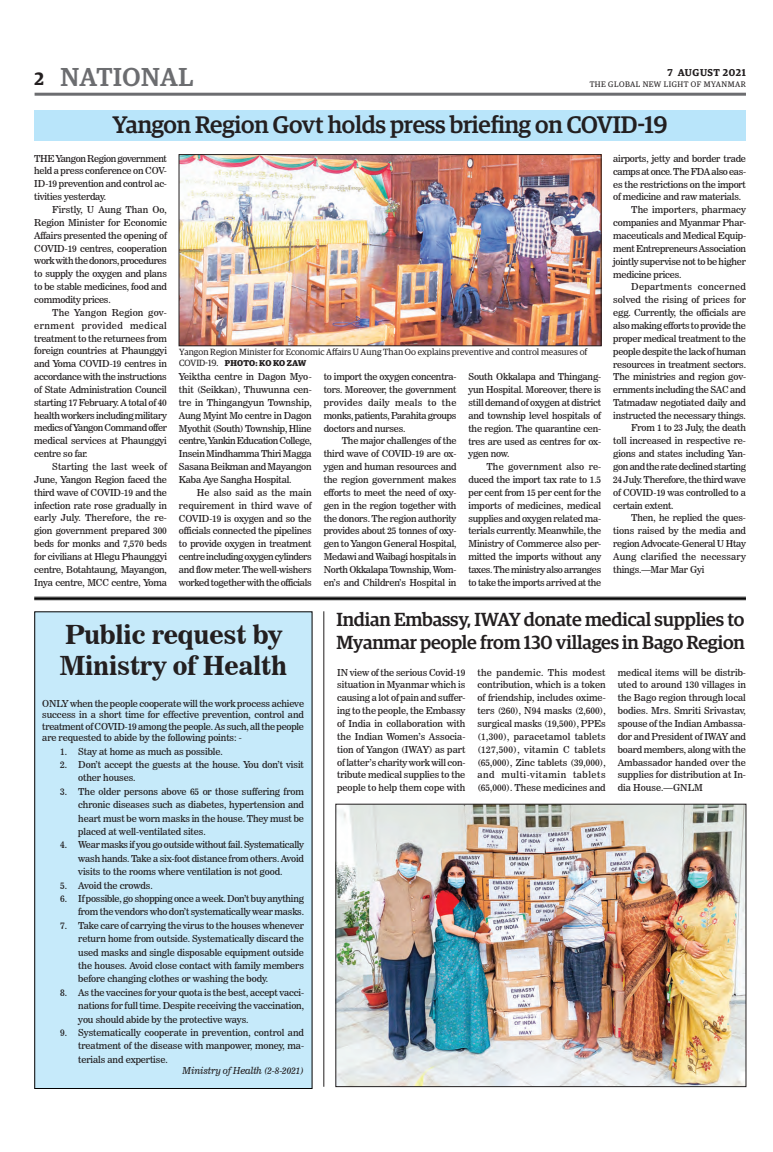
<style>
.page{position:relative;width:773px;height:1152px;background:#fff}
.page>*{position:absolute;margin:0;border:0;box-sizing:border-box;transform-origin:0 0}
._2_Clm_Head{font:26px/31.2px "News 706 BT Bold C";letter-spacing:-.01em;color:#231f20}
.t1{font:500 26px "Guardian Egyp";letter-spacing:.02em;color:#6c6d70}
.Brief_Head{font:500 24px "Guardian Egyp";letter-spacing:-.01em;color:#231f20}
.Brief_Head-2{font:500 19px/22.8px "Guardian Egyp";letter-spacing:-.01em;color:#231f20}
.t2{font:600 18px "Guardian Egyp";color:#231f20}
.t3{font:600 10px "Guardian Egyp";letter-spacing:.055em;color:#231f20}
._2nd_Body{font:9.5px/12.9px "News 706 BT Roman C";letter-spacing:-.02em;color:#231f20;text-align:justify}
.Normal_Para{font:9.5px/11.4px "News 706 BT Roman C";letter-spacing:-.01em;color:#231f20;text-align:justify}
._2nd_Body-2{font:9.5px "News 706 BT Italic C";letter-spacing:-.01em;color:#231f20}
.t4{font:9px "Guardian Egyp";color:#231f20}
.t5{font:700 8.5px "Guardian Egyp";letter-spacing:.02em;color:#231f20}
.t6{font:8px "Guardian Egyp";letter-spacing:.06em;color:#231f20}
.s1{font-weight:400;font-size:9px}
</style>
<div class="page">
<hr style="left:35px;top:93px;width:711px;height:3px;background:#6c6d70">
<div style="left:34px;top:110px;width:712px;height:31px;background:#b9e5fa"></div>
<div style="left:34px;top:611px;width:278px;height:478px;background:#c6eafa;border:1px solid #000"></div>
<hr style="left:34px;top:597px;width:712px;height:1px;background:#000">
<hr style="left:34px;top:598px;width:712px;height:1px;background:#000">
<hr style="left:34px;top:599px;width:712px;height:1px;background:#000">
<img style="left:338px;top:806px;width:406px;height:279px">
<div style="left:336px;top:804px;width:410px;height:283px;border:1px solid #231f20"></div>
<hr style="left:323px;top:611px;width:1px;height:476px;background:#231f20">
<img style="left:181px;top:156px;width:418px;height:188px">
<div style="left:179px;top:154px;width:422px;height:192px;border:1px solid #231f20"></div>
<h1 class="t1" style="left:61px;top:59px;width:134px">NATIONAL</h1>
<h3 class="t2" style="left:35px;top:65px;width:11px">2</h3>
<p class="t3" style="left:667px;top:65px;width:80px">7 AUGUST 2021</p>
<p class="t6" style="left:589px;top:79px;width:158px">THE GLOBAL NEW LIGHT OF MYANMAR</p>
<p class="Brief_Head" style="left:113px;top:107px;width:556px">Yangon Region Govt holds press briefing on COVID-19</p>
<p class="_2nd_Body" style="left:34px;top:152px;width:134px">THE Yangon Region government held a press conference on COV-ID-19 prevention and control ac&shy;tivities yesterday.</p>
<p class="_2nd_Body" style="left:34px;top:203px;width:134px;text-indent:18px">Firstly, U Aung Than Oo, Region Minister for Economic Affairs presented the opening of COVID-19 centres, cooperation work with the donors, procedures to supply the oxygen and plans to be stable medicines, food and commodity prices.</p>
<p class="_2nd_Body" style="left:34px;top:306px;width:134px;text-indent:18px">The Yangon Region gov&shy;ernment provided medical treatment to the returnees from foreign countries at Phaunggyi and Yoma COVID-19 centres in accordance with the instructions of State Administration Council starting 17 February. A total of 40 health workers including military medics of Yangon Command offer medical services at Phaunggyi centre so far.</p>
<p class="_2nd_Body" style="left:34px;top:460px;width:134px;text-indent:18px">Starting the last week of June, Yangon Region faced the third wave of COVID-19 and the infection rate rose gradually in early July. Therefore, the re&shy;gion government prepared 300 beds for monks and 7,570 beds for civilians at Hlegu Phaunggyi centre, Botahtaung, Mayangon, Inya centre, MCC centre, Yoma</p>
<p class="_2nd_Body" style="left:613px;top:152px;width:134px">airports, jetty and border trade camps at once. The FDA also eas&shy;es the restrictions on the import of medicine and raw materials.</p>
<p class="_2nd_Body" style="left:613px;top:203px;width:134px;text-indent:18px">The importers, pharmacy companies and Myanmar Phar&shy;maceuticals and Medical Equip&shy;ment Entrepreneurs Association jointly supervise not to be higher medicine prices.</p>
<p class="_2nd_Body" style="left:613px;top:281px;width:134px;text-indent:18px">Departments concerned solved the rising of prices for egg. Currently, the officials are also making efforts to provide the proper medical treatment to the people despite the lack of human resources in treatment sectors.<br>The ministries and region gov&shy;ernments including the SAC and Tatmadaw negotiated daily and instructed the necessary things.</p>
<p class="_2nd_Body" style="left:613px;top:422px;width:134px;text-indent:18px">From 1 to 23 July, the death toll increased in respective re&shy;gions and states including Yan&shy;gon and the rate declined starting 24 July. Therefore, the third wave of COVID-19 was controlled to a certain extent.</p>
<p class="_2nd_Body" style="left:613px;top:511px;width:134px;text-indent:18px">Then, he replied the ques&shy;tions raised by the media and region Advocate-General U Htay Aung clarified the necessary things.—Mar Mar Gyi</p>
<p class="Brief_Head-2" style="left:336px;top:607px;width:410px">Indian Embassy, IWAY donate medical supplies to<br>Myanmar people from 130 villages in Bago Region</p>
<p class="_2nd_Body" style="left:337px;top:666px;width:130px">IN view of the serious Covid-19 situation in Myanmar which is causing a lot of pain and suffer&shy;ing to the people, the Embassy of India in collaboration with the Indian Women’s Associa&shy;tion of Yangon (IWAY) as part of latter’s charity work will con&shy;tribute medical supplies to the people to help them cope with</p>
<p class="_2nd_Body" style="left:477px;top:666px;width:130px">the pandemic. This modest contribution, which is a token of friendship, includes oxime&shy;ters (260), N94 masks (2,600), surgical masks (19,500), PPEs (1,300), paracetamol tablets (127,500), vitamin C tablets (65,000), Zinc tablets (39,000), and multi-vitamin tablets (65,000). These medicines and</p>
<p class="_2nd_Body" style="left:617px;top:666px;width:130px">medical items will be distrib&shy;uted to around 130 villages in the Bago region through local bodies. Mrs. Smriti Srivastav, spouse of the Indian Ambassa&shy;dor and President of IWAY and board members, along with the Ambassador handed over the supplies for distribution at In&shy;dia House.—GNLM</p>
<p class="t4" style="left:179px;top:346px;width:410px">Yangon Region Minister for Economic Affairs U Aung Than Oo explains preventive and control measures of</p>
<p class="t5" style="left:179px;top:356px;width:129px"><span class="s1">COVID-19.</span> PHOTO: KO KO ZAW</p>
<p class="_2nd_Body" style="left:179px;top:370px;width:134px">Yeiktha centre in Dagon Myo&shy;thit (Seikkan), Thuwunna cen&shy;tre in Thingangyun Township, Aung Myint Mo centre in Dagon Myothit (South) Township, Hline centre, Yankin Education College, Insein Mindhamma Thiri Magga Sasana Beikman and Mayangon Kaba Aye Sangha Hospital.</p>
<p class="_2nd_Body" style="left:179px;top:486px;width:134px;text-indent:18px">He also said as the main requirement in third wave of COVID-19 is oxygen and so the officials connected the pipelines to provide oxygen in treatment centre including oxygen cylinders and flow meter. The well-wishers worked together with the officials</p>
<p class="_2nd_Body" style="left:324px;top:370px;width:134px">to import the oxygen concentra&shy;tors. Moreover, the government provides daily meals to the monks, patients, Parahita groups doctors and nurses.</p>
<p class="_2nd_Body" style="left:324px;top:435px;width:134px;text-indent:18px">The major challenges of the third wave of COVID-19 are ox&shy;ygen and human resources and the region government makes efforts to meet the need of oxy&shy;gen in the region together with the donors. The region authority provides about 25 tonnes of oxy&shy;gen to Yangon General Hospital, Medawi and Waibagi hospitals in North Okkalapa Township, Wom&shy;en’s and Children’s Hospital in</p>
<p class="_2nd_Body" style="left:468px;top:370px;width:134px">South Okkalapa and Thingang&shy;yun Hospital. Moreover, there is still demand of oxygen at district and township level hospitals of the region. The quarantine cen&shy;tres are used as centres for ox&shy;ygen now.</p>
<p class="_2nd_Body" style="left:468px;top:460px;width:134px;text-indent:18px">The government also re&shy;duced the import tax rate to 1.5 per cent from 15 per cent for the imports of medicines, medical supplies and oxygen related ma&shy;terials currently. Meanwhile, the Ministry of Commerce also per&shy;mitted the imports without any taxes. The ministry also arranges to take the imports arrived at the</p>
<p class="_2_Clm_Head" style="left:60px;top:619px;width:229px">Public request by<br>Ministry of Health</p>
<p class="Normal_Para" style="left:42px;top:698px;width:263px">ONLY when the people cooperate will the work process achieve success in a short time for effective prevention, control and treatment of COVID-19 among the people. As such, all the people are requested to abide by the following points: -</p>
<p class="_2nd_Body" style="left:60px;top:745px;width:164px">1. Stay at home as much as possible.</p>
<p class="_2nd_Body" style="left:78px;top:758px;width:227px;line-height:13.4px;text-indent:-18px">2. Don’t accept the guests at the house. You don’t visit other houses.</p>
<p class="_2nd_Body" style="left:78px;top:785px;width:227px;line-height:13.4px;text-indent:-18px">3. The older persons above 65 or those suffering from chronic diseases such as diabetes, hypertension and heart must be worn masks in the house. They must be placed at well-ventilated sites.</p>
<p class="_2nd_Body" style="left:78px;top:838px;width:227px;line-height:13.4px;text-indent:-18px">4. Wear masks if you go outside without fail. Systematically wash hands. Take a six-foot distance from others. Avoid visits to the rooms where ventilation is not good.</p>
<p class="_2nd_Body" style="left:60px;top:879px;width:94px">5. Avoid the crowds.</p>
<p class="_2nd_Body" style="left:60px;top:892px;width:245px;line-height:13.4px;text-align:right">6. If possible, go shopping once a week. Don’t buy anything from the vendors who don’t systematically wear masks.</p>
<p class="_2nd_Body" style="left:78px;top:919px;width:227px;line-height:13.4px;text-indent:-18px">7. Take care of carrying the virus to the houses whenever return home from outside. Systematically discard the used masks and single disposable equipment outside the houses. Avoid close contact with family members before changing clothes or washing the body.</p>
<p class="_2nd_Body" style="left:78px;top:986px;width:227px;line-height:13.4px;text-indent:-18px">8. As the vaccines for your quota is the best, accept vacci&shy;nations for full time. Despite receiving the vaccination, you should abide by the protective ways.</p>
<p class="_2nd_Body" style="left:78px;top:1026px;width:227px;line-height:13.4px;text-indent:-18px">9. Systematically cooperate in prevention, control and treatment of the disease with manpower, money, ma&shy;terials and expertise.</p>
<p class="_2nd_Body-2" style="left:183px;top:1065px;width:123px">Ministry of Health (2-8-2021)</p>
</div>
